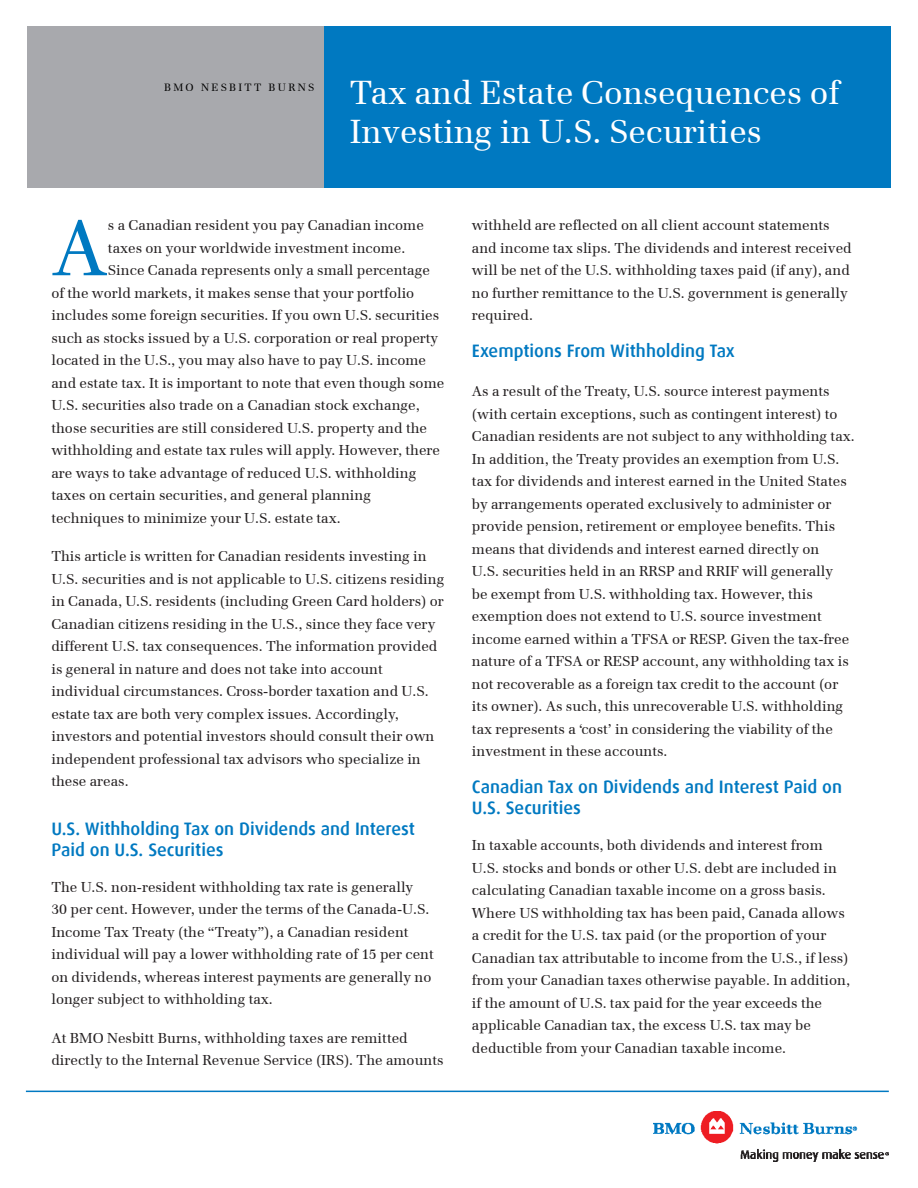
<style>
.page{position:relative;width:918px;height:1188px;background:#fff}
.page>*{position:absolute;margin:0;border:0;box-sizing:border-box;transform-origin:0 0}
.t1{font:78.3px "Emona";color:#0079c1}
.t2{font:33px/39.6px "Emona";color:#fff}
.t3{font:500 18px/21px "Dax Offc Pro";color:#0079c1}
.t4{font:14.25px/22.5px "Emona";color:#231f20}
.t5{font:10.5px "Emona";letter-spacing:.225em;color:#000}
</style>
<div class="page">
<div style="left:324px;top:26px;width:567px;height:162px;background:#0079c1"></div>
<div style="left:27px;top:26px;width:297px;height:162px;background:#a8a9ad"></div>
<img style="left:654px;top:1111px;width:235px;height:50px">
<hr style="left:26px;top:1091px;width:863px;height:1px;background:#0079c2">
<p class="t5" style="left:164px;top:81px;width:152px">BMO NESBITT BURNS</p>
<h1 class="t2" style="left:350px;top:72px;width:491px">Tax and Estate Consequences of<br>Investing in U.S. Securities</h1>
<p class="t1" style="left:51px;top:201px;width:58px">A</p>
<p class="t4" style="left:108px;top:214px;width:324px">s a Canadian resident you pay Canadian income taxes on your worldwide investment income.<br>Since Canada represents only a small percentage</p>
<p class="t4" style="left:51px;top:304px;width:394px">includes some foreign securities. If you own U.S. securities such as stocks issued by a U.S. corporation or real property located in the U.S., you may also have to pay U.S. income and estate tax. It is important to note that even though some U.S. securities also trade on a Canadian stock exchange, those securities are still considered U.S. property and the withholding and estate tax rules will apply. However, there are ways to take advantage of reduced U.S. withholding taxes on certain securities, and general planning techniques to minimize your U.S. estate tax.</p>
<p class="t4" style="left:51px;top:545px;width:395px">This article is written for Canadian residents investing in U.S. securities and is not applicable to U.S. citizens residing in Canada, U.S. residents (including Green Card holders) or Canadian citizens residing in the U.S., since they face very different U.S. tax consequences. The information provided is general in nature and does not take into account individual circumstances. Cross-border taxation and U.S. estate tax are both very complex issues. Accordingly, investors and potential investors should consult their own independent professional tax advisors who specialize in these areas.</p>
<h2 class="t3" style="left:51px;top:818px;width:365px">U.S. Withholding Tax on Dividends and Interest<br>Paid on U.S. Securities</h2>
<p class="t4" style="left:51px;top:875px;width:384px">The U.S. non-resident withholding tax rate is generally<br>30 per cent. However, under the terms of the Canada-U.S.<br>Income Tax Treaty (the “Treaty”), a Canadian resident individual will pay a lower withholding rate of 15 per cent on dividends, whereas interest payments are generally no longer subject to withholding tax.</p>
<p class="t4" style="left:51px;top:1027px;width:394px">At BMO Nesbitt Burns, withholding taxes are remitted directly to the Internal Revenue Service (IRS). The amounts</p>
<p class="t4" style="left:51px;top:281px;width:364px">of the world markets, it makes sense that your portfolio</p>
<p class="t4" style="left:472px;top:214px;width:381px">withheld are reflected on all client account statements and income tax slips. The dividends and interest received will be net of the U.S. withholding taxes paid (if any), and no further remittance to the U.S. government is generally required.</p>
<h2 class="t3" style="left:472px;top:341px;width:264px">Exemptions From Withholding Tax</h2>
<p class="t4" style="left:472px;top:380px;width:384px">As a result of the Treaty, U.S. source interest payments (with certain exceptions, such as contingent interest) to Canadian residents are not subject to any withholding tax.<br>In addition, the Treaty provides an exemption from U.S. tax for dividends and interest earned in the United States by arrangements operated exclusively to administer or provide pension, retirement or employee benefits. This means that dividends and interest earned directly on<br>U.S. securities held in an RRSP and RRIF will generally<br>be exempt from U.S. withholding tax. However, this exemption does not extend to U.S. source investment income earned within a TFSA or RESP. Given the tax-free nature of a TFSA or RESP account, any withholding tax is not recoverable as a foreign tax credit to the account (or its owner). As such, this unrecoverable U.S. withholding tax represents a ‘cost’ in considering the viability of the investment in these accounts.</p>
<h2 class="t3" style="left:472px;top:777px;width:372px">Canadian Tax on Dividends and Interest Paid on<br>U.S. Securities</h2>
<p class="t4" style="left:472px;top:834px;width:380px">In taxable accounts, both dividends and interest from U.S. stocks and bonds or other U.S. debt are included in calculating Canadian taxable income on a gross basis.<br>Where US withholding tax has been paid, Canada allows a credit for the U.S. tax paid (or the proportion of your Canadian tax attributable to income from the U.S., if less) from your Canadian taxes otherwise payable. In addition, if the amount of U.S. tax paid for the year exceeds the applicable Canadian tax, the excess U.S. tax may be deductible from your Canadian taxable income.</p>
</div>
